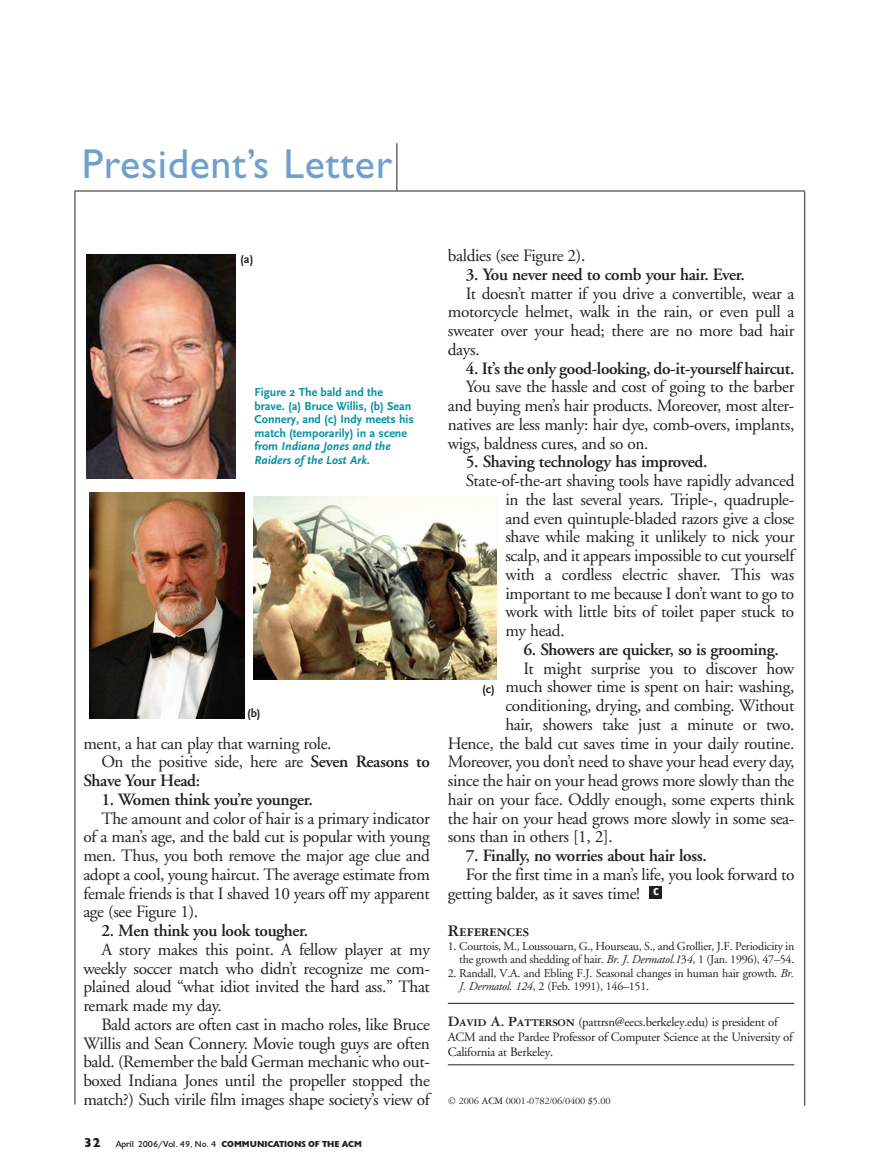
<style>
.page{position:relative;width:879px;height:1174px;background:#fff}
.page>*{position:absolute;margin:0;border:0;box-sizing:border-box;transform-origin:0 0}
.t1{font:42px "Gill Sans";letter-spacing:.015em;color:#6fa0cb}
.t2{font:17.25px/18.8px "Adobe Garamond";letter-spacing:-.02em;color:#231f20;text-align:justify}
.t3{font:600 17.25px "Adobe Garamond";letter-spacing:-.02em;color:#231f20}
.t4{font:17.25px "Garamond Three Bold SC";letter-spacing:-.02em;color:#231f20}
.t5{font:700 13.5px "Meta";color:#fff}
.t6{font:12.75px/15px "Adobe Garamond";letter-spacing:-.02em;color:#231f20}
.t7{font:12px/13.5px "Adobe Garamond";letter-spacing:-.02em;color:#231f20;text-align:right}
.t8{font:700 12px/13.5px "Scala Sans";color:#008fa2}
.t9{font:700 12px "Scala Sans";color:#231f20}
.t10{font:10.5px "Garamond Three";letter-spacing:-.02em;color:#231f20}
.t11{font:900 9px "Gill";color:#231f20}
.s1{font-style:italic}
.s2{font-weight:600}
.s3{font-size:13.5px}
.s4{font-weight:400}
.s5{font-family:"Garamond Three Bold SC";font-size:15px}
</style>
<div class="page">
<hr style="left:447px;top:1003px;width:346px;height:1px;background:#231f20">
<hr style="left:447px;top:1065px;width:346px;height:1px;background:#231f20">
<div style="left:649px;top:887px;width:12px;height:12px;background:#231f20"></div>
<hr style="left:75px;top:191px;width:729px;height:1px;background:#231f20">
<hr style="left:804px;top:191px;width:1px;height:915px;background:#231f20">
<hr style="left:396px;top:143px;width:1px;height:48px;background:#231f20">
<hr style="left:75px;top:191px;width:1px;height:913px;background:#231f20">
<img style="left:86px;top:254px;width:149px;height:224px">
<img style="left:89px;top:492px;width:155px;height:226px">
<img style="left:254px;top:497px;width:242px;height:182px">
<h1 class="t1" style="left:82px;top:148px;width:312px">President’s Letter</h1>
<p class="t9" style="left:240px;top:252px;width:15px">(a)</p>
<p class="t8" style="left:254px;top:386px;width:161px">Figure 2 The bald and the brave. (a) Bruce Willis, (b) Sean<br>Connery, and (c) Indy meets his match (temporarily) in a scene from <span class="s1">Indiana Jones and the<br>Raiders of the Lost Ark</span>.</p>
<p class="t9" style="left:247px;top:705px;width:15px">(b)</p>
<p class="t2" style="left:83px;top:735px;width:249px">ment, a hat can play that warning role.</p>
<p class="t2" style="left:101px;top:754px;width:330px">On the positive side, here are <span class="s2">Seven Reasons to</span></p>
<p class="t3" style="left:83px;top:774px;width:118px">Shave Your Head:</p>
<p class="t3" style="left:101px;top:792px;width:213px">1. Women think you’re younger.</p>
<p class="t2" style="left:83px;top:810px;width:348px;text-indent:18px">The amount and color of hair is a primary indicator of a man’s age, and the bald cut is popular with young men. Thus, you both remove the major age clue and adopt a cool, young haircut. The average estimate from female friends is that I shaved 10 years off my apparent age (see Figure 1).</p>
<p class="t3" style="left:101px;top:924px;width:208px">2. Men think you look tougher.</p>
<p class="t2" style="left:83px;top:941px;width:348px;text-indent:18px">A story makes this point. A fellow player at my weekly soccer match who didn’t recognize me com&shy;plained aloud “what idiot invited the hard ass.” That remark made my day.</p>
<p class="t2" style="left:83px;top:1016px;width:348px;text-indent:18px">Bald actors are often cast in macho roles, like Bruce Willis and Sean Connery. Movie tough guys are often bald. (Remember the bald German mechanic who out&shy;boxed Indiana Jones until the propeller stopped the match?) Such virile film images shape society’s view of</p>
<p class="t11" style="left:83px;top:1141px;width:280px"><span class="s3">32</span> <span class="s4">April 2006/Vol. 49, No. 4</span> COMMUNICATIONS OF THE ACM</p>
<p class="t2" style="left:447px;top:248px;width:139px">baldies (see Figure 2).</p>
<p class="t3" style="left:465px;top:267px;width:280px">3. You never need to comb your hair. Ever.</p>
<p class="t2" style="left:447px;top:285px;width:348px;text-indent:18px">It doesn’t matter if you drive a convertible, wear a motorcycle helmet, walk in the rain, or even pull a sweater over your head; there are no more bad hair days.</p>
<p class="t3" style="left:465px;top:361px;width:330px">4. It’s the only good-looking, do-it-yourself haircut.</p>
<p class="t2" style="left:447px;top:379px;width:348px;text-indent:18px">You save the hassle and cost of going to the barber and buying men’s hair products. Moreover, most alter&shy;natives are less manly: hair dye, comb-overs, implants, wigs, baldness cures, and so on.</p>
<p class="t3" style="left:465px;top:455px;width:243px">5. Shaving technology has improved.</p>
<p class="t2" style="left:505px;top:473px;width:290px;text-indent:-39px">State-of-the-art shaving tools have rapidly advanced in the last several years. Triple-, quadruple&shy;and even quintuple-bladed razors give a close shave while making it unlikely to nick your scalp, and it appears impossible to cut yourself with a cordless electric shaver. This was important to me because I don’t want to go to work with little bits of toilet paper stuck to my head.</p>
<p class="t3" style="left:523px;top:642px;width:257px">6. Showers are quicker, so is grooming.</p>
<p class="t2" style="left:523px;top:660px;width:272px">It might surprise you to discover how</p>
<p class="t2" style="left:505px;top:679px;width:290px">much shower time is spent on hair: washing,</p>
<p class="t2" style="left:505px;top:698px;width:290px">conditioning, drying, and combing. Without</p>
<p class="t2" style="left:505px;top:716px;width:290px">hair, showers take just a minute or two.</p>
<p class="t2" style="left:447px;top:735px;width:348px">Hence, the bald cut saves time in your daily routine.</p>
<p class="t2" style="left:447px;top:754px;width:348px">Moreover, you don’t need to shave your head every day,</p>
<p class="t2" style="left:447px;top:773px;width:348px">since the hair on your head grows more slowly than the</p>
<p class="t2" style="left:447px;top:791px;width:348px">hair on your face. Oddly enough, some experts think</p>
<p class="t2" style="left:447px;top:810px;width:348px">the hair on your head grows more slowly in some sea-</p>
<p class="t2" style="left:447px;top:829px;width:166px">sons than in others [1, 2].</p>
<p class="t3" style="left:465px;top:849px;width:242px">7. Finally, no worries about hair loss.</p>
<p class="t2" style="left:447px;top:866px;width:348px;text-indent:18px">For the first time in a man’s life, you look forward to getting balder, as it saves time!</p>
<p class="t4" style="left:447px;top:925px;width:83px">References</p>
<p class="t7" style="left:447px;top:940px;width:348px">1. Courtois, M., Loussouarn, G., Hourseau, S., and Grollier, J.F. Periodicity in the growth and shedding of hair. <span class="s1">Br. J. Dermatol.1</span>3<span class="s1">4</span>, 1 (Jan. 1996), 47–54.</p>
<p class="t7" style="left:459px;top:967px;width:336px;text-align:left;text-indent:-11px">2. Randall, V.A. and Ebling F.J. Seasonal changes in human hair growth. <span class="s1">Br.<br>J. Dermatol. 124</span>, 2 (Feb. 1991), 146–151.</p>
<p class="t6" style="left:447px;top:1016px;width:346px"><span class="s5">David A. Patterson</span> (pattrsn@eecs.berkeley.edu) is president of<br>ACM and the Pardee Professor of Computer Science at the University of<br>California at Berkeley.</p>
<p class="t10" style="left:447px;top:1097px;width:164px">© 2006 ACM 0001-0782/06/0400 $5.00</p>
<p class="t9" style="left:482px;top:682px;width:14px">(c)</p>
<p class="t5" style="left:652px;top:883px;width:7px">c</p>
</div>
